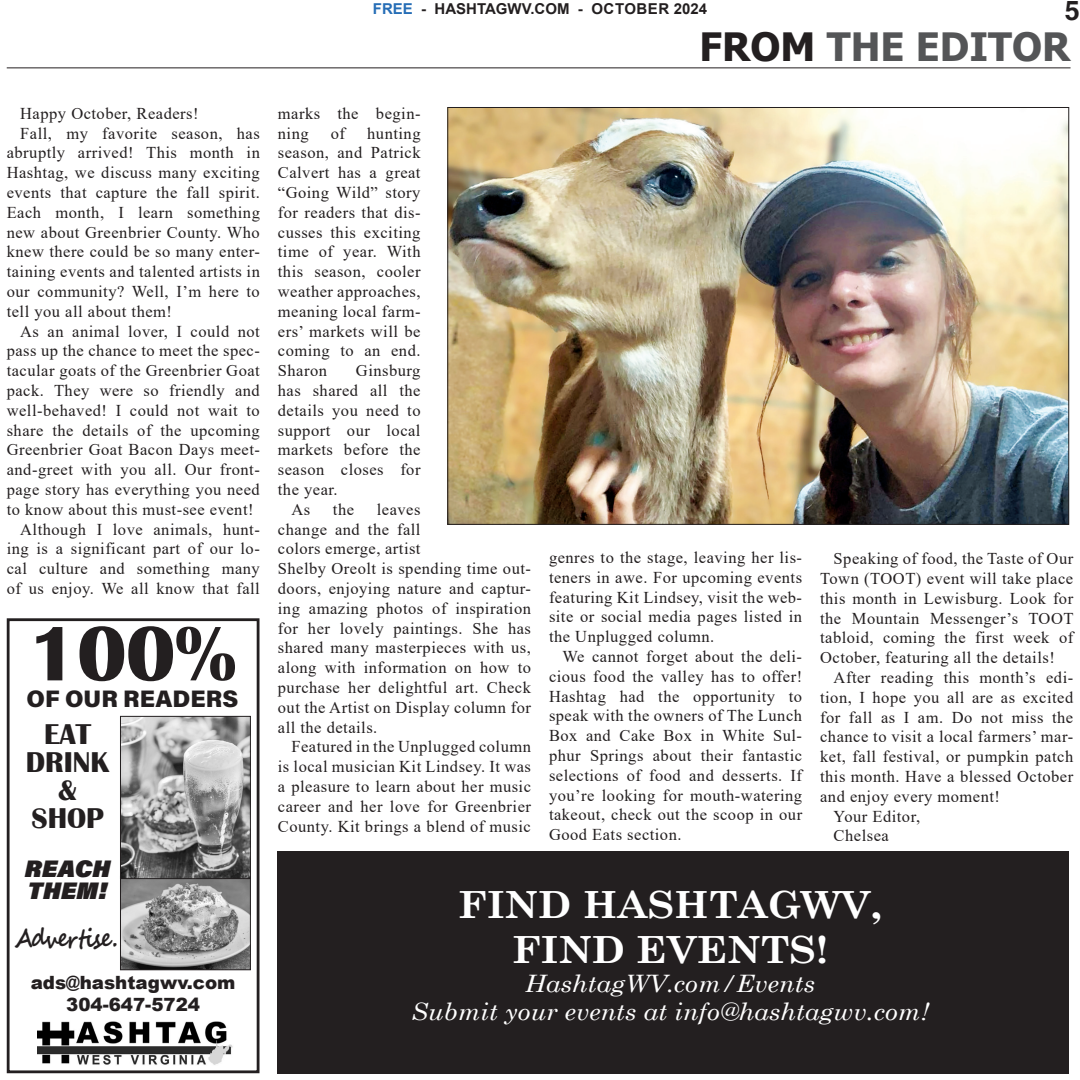
<style>
.page{position:relative;width:1080px;height:1080px;background:#fff}
.page>*{position:absolute;margin:0;border:0;box-sizing:border-box;transform-origin:0 0}
.t1{font:700 80.1px "Britannic";color:#231f20}
.t2{font:700 39px "Tahoma";color:#545557}
.t3{font:700 37.5px "Century Schoolbook";color:#fff;scale:1.06 1}
.t4{font:700 29.55px/28px "Britannic";color:#231f20;text-align:center}
.t5{font:700 27px "Helvetica";color:#231f20}
.t6{font:700 25.35px "Segoe Script";letter-spacing:-.08em;color:#231f20;scale:.85 1}
.t7{font:italic 24px "Century Schoolbook";color:#fff;scale:1.06 1}
.t8{font:23.85px/22.5px "Acumin Variable Concept";color:#231f20}
.t9{font:900 18.3px/21.9px "Arial";color:#231f20;text-align:center}
.Body_text{font:16.5px/19.8px "Times New Roman";letter-spacing:.03em;color:#231f20;text-align:justify}
.t10{font:700 15px "Arial";color:#231f20}
.s1{color:#256db6}
.s2{color:#231f20}
</style>
<div class="page">
<hr style="left:7px;top:67px;width:1064px;height:1px;background:#231f20">
<div style="left:278px;top:851px;width:791px;height:222px;background:#231f20"></div>
<img style="left:450px;top:109px;width:617px;height:414px">
<div style="left:7px;top:618px;width:253px;height:455px;border:3px solid #231f20"></div>
<img style="left:37px;top:1021px;width:196px;height:44px">
<img style="left:122px;top:718px;width:127px;height:250px">
<div style="left:120px;top:876px;width:131px;height:94px;border:1px solid #231f20"></div>
<div style="left:120px;top:716px;width:131px;height:163px;border:1px solid #231f20"></div>
<p class="t10" style="left:373px;top:-2px;width:336px"><span class="s1">FREE</span> - HASHTAGWV.COM - OCTOBER 2024</p>
<h3 class="t5" style="left:1065px;top:-6px;width:17px">5</h3>
<p class="t2" style="left:700px;top:19px;width:372px"><span class="s2">FROM</span> THE EDITOR</p>
<p class="Body_text" style="left:20px;top:103px;width:180px">Happy October, Readers!</p>
<p class="Body_text" style="left:7px;top:123px;width:255px;text-indent:14px">Fall, my favorite season, has abruptly arrived! This month in Hashtag, we discuss many exciting events that capture the fall spirit.<br>Each month, I learn something new about Greenbrier County. Who knew there could be so many enter&shy;taining events and talented artists in our community? Well, I’m here to tell you all about them!</p>
<p class="Body_text" style="left:7px;top:321px;width:255px;text-indent:14px">As an animal lover, I could not pass up the chance to meet the spec&shy;tacular goats of the Greenbrier Goat pack. They were so friendly and well-behaved! I could not wait to share the details of the upcoming Greenbrier Goat Bacon Days meet&shy;and-greet with you all. Our front&shy;page story has everything you need to know about this must-see event!</p>
<p class="Body_text" style="left:7px;top:519px;width:255px;text-indent:14px">Although I love animals, hunt&shy;ing is a significant part of our lo&shy;cal culture and something many of us enjoy. We all know that fall</p>
<p class="t1" style="left:29px;top:609px;width:209px">100%</p>
<p class="t8" style="left:27px;top:687px;width:213px">OF OUR READERS</p>
<p class="t4" style="left:26px;top:721px;width:85px">EAT<br>DRINK &amp;<br>SHOP</p>
<p class="t8" style="left:25px;top:856px;width:87px">REACH<br>THEM!</p>
<p class="t6" style="left:15px;top:917px;width:123px">Advertise.</p>
<p class="t9" style="left:31px;top:971px;width:206px">ads@hashtagwv.com<br>304-647-5724</p>
<p class="Body_text" style="left:278px;top:103px;width:144px">marks the begin&shy;ning</p>
<p class="Body_text" style="left:278px;top:123px;width:144px;text-indent:89px">hunting season, and Patrick Calvert has a great “Going Wild” story for readers that dis&shy;cusses this exciting time of year. With this season, cooler weather approaches, meaning local farm&shy;ers’ markets will be coming to an end.<br>Sharon</p>
<p class="Body_text" style="left:331px;top:123px;width:16px">of</p>
<p class="Body_text" style="left:278px;top:360px;width:144px;text-indent:78px">Ginsburg has shared all the details you need to support our local markets before the season closes for the year.</p>
<p class="Body_text" style="left:291px;top:499px;width:20px">As</p>
<p class="Body_text" style="left:333px;top:499px;width:23px">the</p>
<p class="Body_text" style="left:278px;top:499px;width:255px;text-align:left;text-indent:99px">leaves<br>change and the fall<br>colors emerge, artist<br>Shelby Oreolt is spending time out&shy;doors, enjoying nature and captur&shy;ing amazing photos of inspiration for her lovely paintings. She has shared many masterpieces with us, along with information on how to purchase her delightful art. Check out the Artist on Display column for all the details.</p>
<p class="Body_text" style="left:278px;top:736px;width:255px;text-indent:14px">Featured in the Unplugged column is local musician Kit Lindsey. It was a pleasure to learn about her music career and her love for Greenbrier County. Kit brings a blend of music</p>
<p class="Body_text" style="left:549px;top:547px;width:255px">genres to the stage, leaving her lis&shy;teners in awe. For upcoming events featuring Kit Lindsey, visit the web&shy;site or social media pages listed in the Unplugged column.</p>
<p class="Body_text" style="left:549px;top:646px;width:255px;text-indent:14px">We cannot forget about the deli&shy;cious food the valley has to offer!<br>Hashtag had the opportunity to speak with the owners of The Lunch Box and Cake Box in White Sul&shy;phur Springs about their fantastic selections of food and desserts. If you’re looking for mouth-watering takeout, check out the scoop in our Good Eats section.</p>
<p class="Body_text" style="left:820px;top:548px;width:255px;text-indent:14px">Speaking of food, the Taste of Our Town (TOOT) event will take place this month in Lewisburg. Look for the Mountain Messenger’s TOOT tabloid, coming the first week of October, featuring all the details!</p>
<p class="Body_text" style="left:820px;top:667px;width:255px;text-indent:14px">After reading this month’s edi&shy;tion, I hope you all are as excited for fall as I am. Do not miss the chance to visit a local farmers’ mar&shy;ket, fall festival, or pumpkin patch this month. Have a blessed October and enjoy every moment!</p>
<p class="Body_text" style="left:834px;top:806px;width:88px">Your Editor,</p>
<p class="Body_text" style="left:834px;top:826px;width:57px">Chelsea</p>
<p class="t3" style="left:458px;top:875px;width:401px">FIND HASHTAGWV,</p>
<p class="t3" style="left:512px;top:920px;width:299px">FIND EVENTS!</p>
<p class="t7" style="left:525px;top:965px;width:275px">HashtagWV.com/Events</p>
<p class="t7" style="left:411px;top:994px;width:490px">Submit your events at info@hashtagwv.com!</p>
</div>
